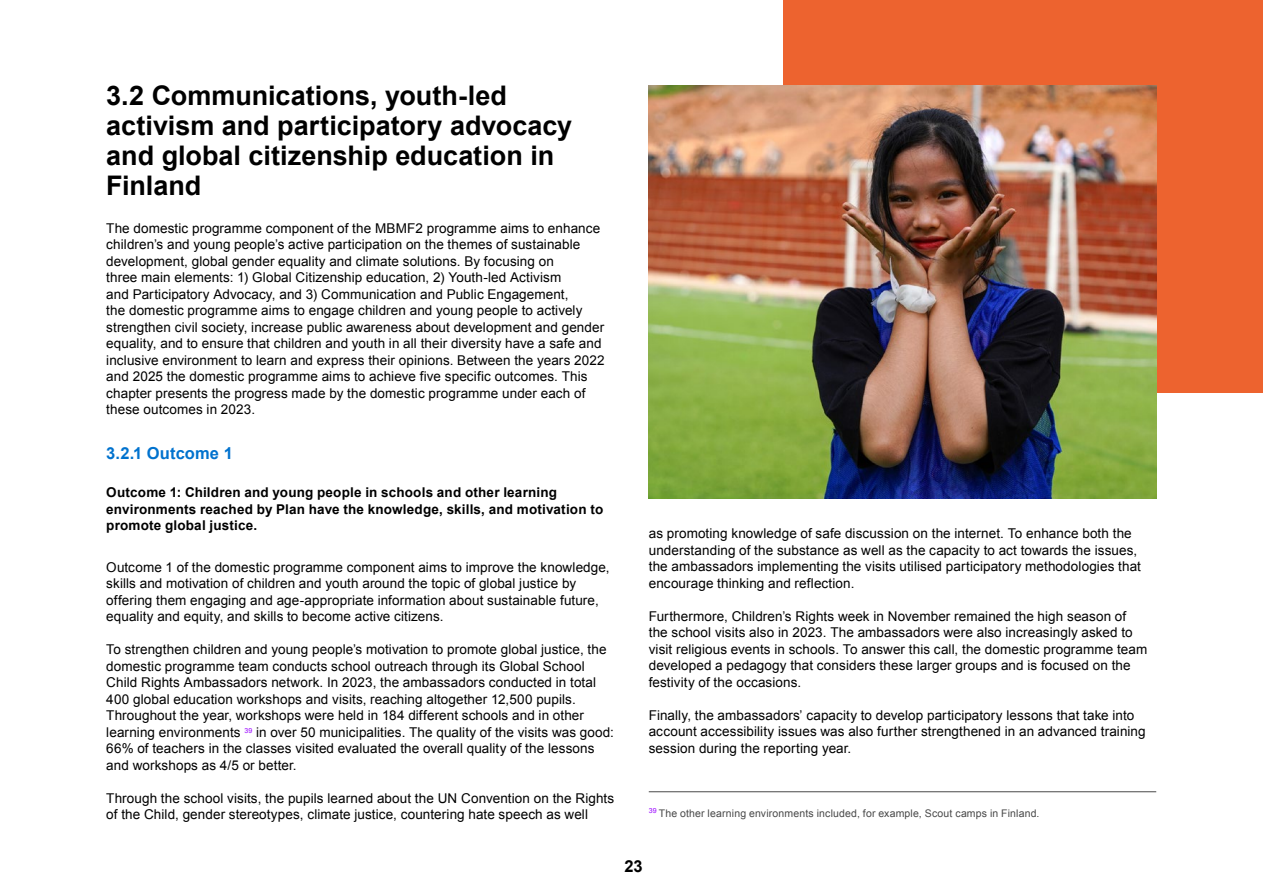
<style>
.page{position:relative;width:1263px;height:893px;background:#fff}
.page>*{position:absolute;margin:0;border:0;box-sizing:border-box;transform-origin:0 0}
._2_Alaotsikko{font:700 27px/30px "Arial";color:#000}
._3_Alaluvun_väliotsikko{font:700 16.5px "Arial";letter-spacing:.01em;color:#0072ce}
.t1{font:700 16.5px "Arial";color:#000}
.Leipä{font:13.5px/16.5px "Arial";letter-spacing:.005em;color:#000}
.alaluvun_väliotsikon_alaotsikko{font:700 13.5px/16.5px "Arial";letter-spacing:.01em;color:#000}
.viite_viivalla{font:10.5px "Arial";letter-spacing:.015em;color:#484848}
</style>
<div class="page">
<div style="left:783px;top:0;width:480px;height:392px;background:#ed632f"></div>
<img style="left:649px;top:85px;width:507px;height:414px">
<hr style="left:649px;top:791px;width:507px;height:1px;background:#484848">
<h2 class="_2_Alaotsikko" style="left:106px;top:82px;width:467px">3.2 Communications, youth-led activism and participatory advocacy and global citizenship education in<br>Finland</h2>
<p class="Leipä" style="left:106px;top:220px;width:500px">The domestic programme component of the MBMF2 programme aims to enhance children’s and young people’s active participation on the themes of sustainable development, global gender equality and climate solutions. By focusing on<br>three main elements: 1) Global Citizenship education, 2) Youth-led Activism<br>and Participatory Advocacy, and 3) Communication and Public Engagement,<br>the domestic programme aims to engage children and young people to actively strengthen civil society, increase public awareness about development and gender equality, and to ensure that children and youth in all their diversity have a safe and inclusive environment to learn and express their opinions. Between the years 2022 and 2025 the domestic programme aims to achieve five specific outcomes. This chapter presents the progress made by the domestic programme under each of these outcomes in 2023.</p>
<h3 class="_3_Alaluvun_väliotsikko" style="left:106px;top:443px;width:128px">3.2.1 Outcome 1</h3>
<h4 class="alaluvun_väliotsikon_alaotsikko" style="left:106px;top:485px;width:498px">Outcome 1: Children and young people in schools and other learning environments reached by Plan have the knowledge, skills, and motivation to promote global justice.</h4>
<p class="Leipä" style="left:106px;top:559px;width:505px">Outcome 1 of the domestic programme component aims to improve the knowledge, skills and motivation of children and youth around the topic of global justice by offering them engaging and age-appropriate information about sustainable future, equality and equity, and skills to become active citizens.</p>
<p class="Leipä" style="left:106px;top:641px;width:509px">To strengthen children and young people’s motivation to promote global justice, the domestic programme team conducts school outreach through its Global School Child Rights Ambassadors network. In 2023, the ambassadors conducted in total 400 global education workshops and visits, reaching altogether 12,500 pupils.<br>Throughout the year, workshops were held in 184 different schools and in other learning environments <sup>39</sup> in over 50 municipalities. The quality of the visits was good:<br>66% of teachers in the classes visited evaluated the overall quality of the lessons and workshops as 4/5 or better.</p>
<p class="Leipä" style="left:106px;top:790px;width:509px">Through the school visits, the pupils learned about the UN Convention on the Rights of the Child, gender stereotypes, climate justice, countering hate speech as well</p>
<p class="Leipä" style="left:649px;top:525px;width:494px">as promoting knowledge of safe discussion on the internet. To enhance both the understanding of the substance as well as the capacity to act towards the issues, the ambassadors implementing the visits utilised participatory methodologies that encourage thinking and reflection.</p>
<p class="Leipä" style="left:649px;top:608px;width:500px">Furthermore, Children’s Rights week in November remained the high season of the school visits also in 2023. The ambassadors were also increasingly asked to visit religious events in schools. To answer this call, the domestic programme team developed a pedagogy that considers these larger groups and is focused on the festivity of the occasions.</p>
<p class="Leipä" style="left:649px;top:707px;width:498px">Finally, the ambassadors’ capacity to develop participatory lessons that take into account accessibility issues was also further strengthened in an advanced training session during the reporting year.</p>
<p class="viite_viivalla" style="left:649px;top:807px;width:392px"><sup>39</sup> The other learning environments included, for example, Scout camps in Finland.</p>
<p class="t1" style="left:624px;top:855px;width:20px">23</p>
</div>
